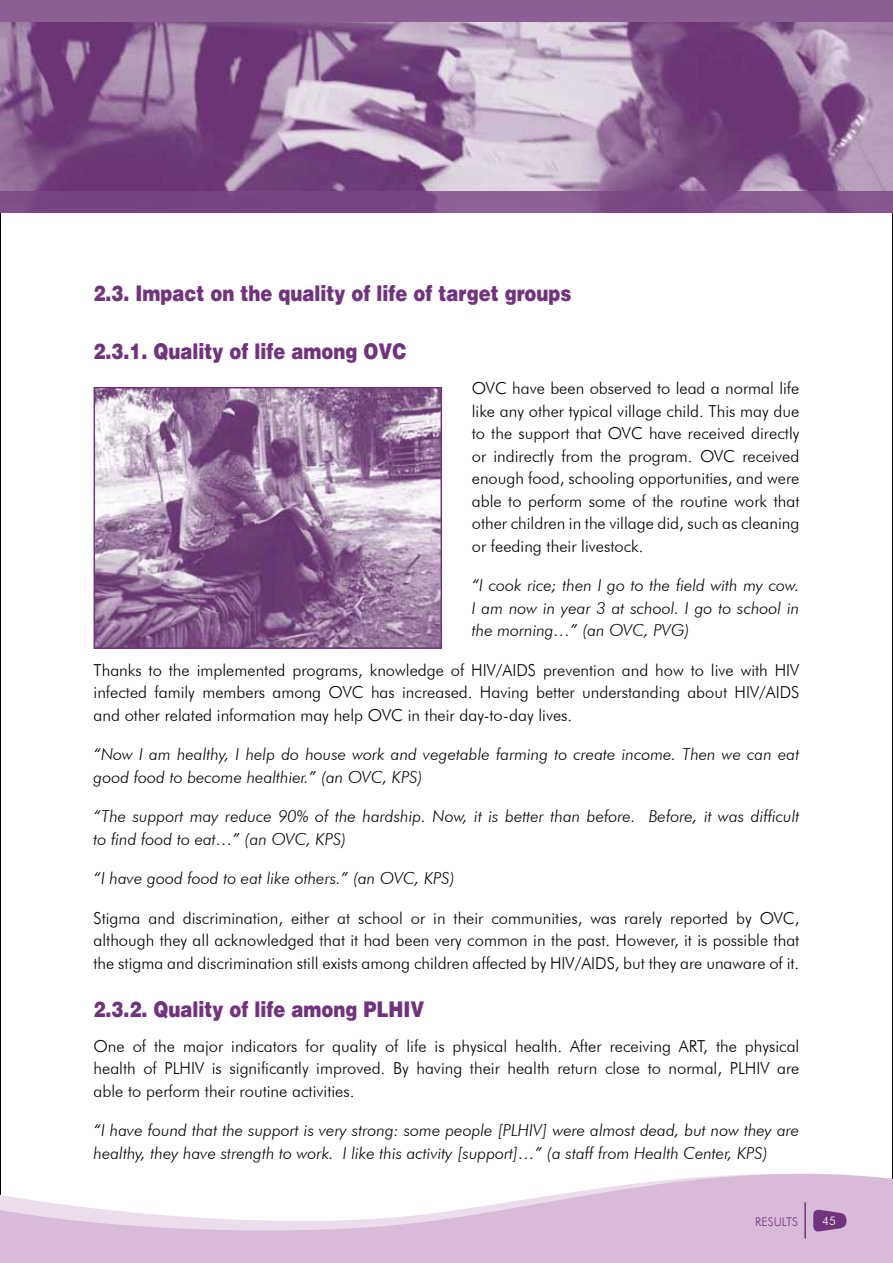
<style>
.page{position:relative;width:893px;height:1263px;background:#fff}
.page>*{position:absolute;margin:0;border:0;box-sizing:border-box;transform-origin:0 0}
.t1{font:900 21.6px "Helvetica";color:#71337d;scale:.83 1}
.t2{font:300 16.5px/22.5px "Futura BT";color:#000;text-align:justify}
.t3{font:italic 300 16.5px/22.5px "Futura BT";color:#000}
.t4{font:300 12px "Futura BT";color:#71337d}
.t5{font:300 12px "Futura BT";color:#fff}
</style>
<div class="page">
<svg style="left:0;top:1158px;width:893px;height:105px;fill:#d7bbd8"></svg>
<hr style="left:804px;top:1203px;width:2px;height:35px;background:#71337d">
<svg style="left:813px;top:1209px;width:33px;height:23px"></svg>
<img style="left:97px;top:390px;width:342px;height:256px">
<div style="left:94px;top:387px;width:348px;height:262px;border:2px solid #71337d"></div>
<img style="left:0;top:21px;width:893px;height:170px">
<div style="left:0;top:0;width:893px;height:21px;background:#8b5f94"></div>
<svg style="left:0;top:191px;width:893px;height:22px;background:#7f4c89"></svg>
<h1 class="t1" style="left:94px;top:279px;width:577px">2.3. Impact on the quality of life of target groups</h1>
<h1 class="t1" style="left:94px;top:337px;width:379px">2.3.1. Quality of life among OVC</h1>
<p class="t2" style="left:472px;top:377px;width:329px">OVC have been observed to lead a normal life like any other typical village child. This may due to the support that OVC have received directly or indirectly from the program. OVC received enough food, schooling opportunities, and were able to perform some of the routine work that other children in the village did, such as cleaning or feeding their livestock.</p>
<p class="t3" style="left:472px;top:574px;width:329px;text-align:justify">“I cook rice; then I go to the field with my cow.<br>I am now in year 3 at school. I go to school in the morning…” (an OVC, PVG)</p>
<p class="t2" style="left:94px;top:658px;width:707px">Thanks to the implemented programs, knowledge of HIV/AIDS prevention and how to live with HIV infected family members among OVC has increased. Having better understanding about HIV/AIDS and other related information may help OVC in their day-to-day lives.</p>
<p class="t3" style="left:94px;top:743px;width:707px">“Now I am healthy, I help do house work and vegetable farming to create income. Then we can eat good food to become healthier.” (an OVC, KPS)</p>
<p class="t3" style="left:94px;top:805px;width:707px">“The support may reduce 90% of the hardship. Now, it is better than before. Before, it was difficult to find food to eat…” (an OVC, KPS)</p>
<p class="t3" style="left:94px;top:867px;width:363px">“I have good food to eat like others.” (an OVC, KPS)</p>
<p class="t2" style="left:94px;top:906px;width:707px">Stigma and discrimination, either at school or in their communities, was rarely reported by OVC, although they all acknowledged that it had been very common in the past. However, it is possible that the stigma and discrimination still exists among children affected by HIV/AIDS, but they are unaware of it.</p>
<h1 class="t1" style="left:94px;top:995px;width:400px">2.3.2. Quality of life among PLHIV</h1>
<p class="t2" style="left:94px;top:1035px;width:707px">One of the major indicators for quality of life is physical health. After receiving ART, the physical health of PLHIV is significantly improved. By having their health return close to normal, PLHIV are able to perform their routine activities.</p>
<p class="t3" style="left:94px;top:1119px;width:707px">“I have found that the support is very strong: some people [PLHIV] were almost dead, but now they are healthy, they have strength to work. I like this activity [support]…” (a staff from Health Center, KPS)</p>
<p class="t4" style="left:755px;top:1214px;width:45px">RESULTS</p>
<p class="t5" style="left:822px;top:1213px;width:15px">45</p>
</div>
